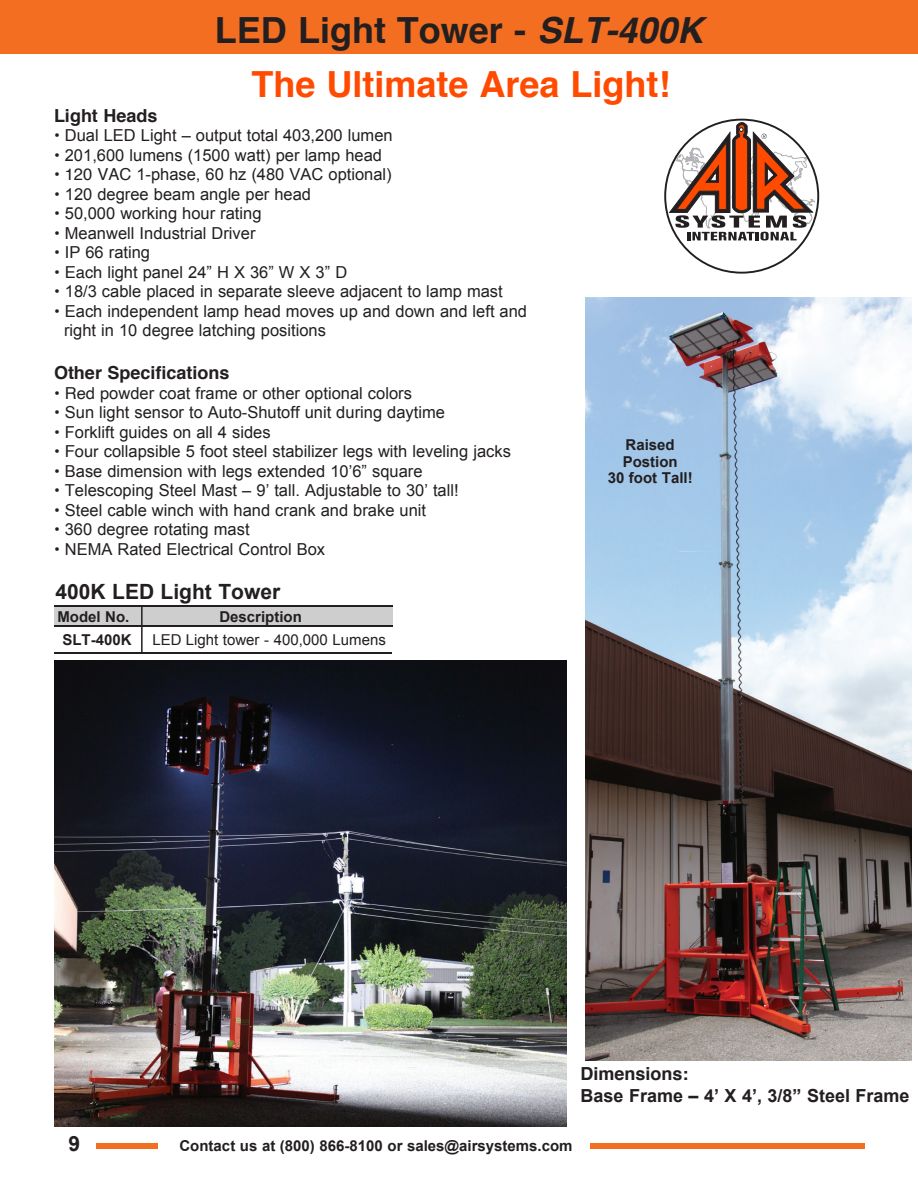
<style>
.page{position:relative;width:918px;height:1188px;background:#fff}
.page>*{position:absolute;margin:0;border:0;box-sizing:border-box;transform-origin:0 0}
.t1{font:700 36px "Helvetica";color:#231f20}
.t2{font:700 36px "Helvetica";color:#ff4a00}
.t3{font:700 21px "Arial";color:#231f20}
.t4{font:700 18px "Helvetica";color:#231f20}
.t5{font:700 18px "Arial";color:#231f20}
.t6{font:16.5px/19.5px "Arial";color:#231f20}
.t7{font:700 15px/16.5px "Arial";color:#231f20;text-align:center}
.t8{font:15px "Arial";color:#231f20}
.s1{font-style:italic}
.s2{font-family:"Helvetica"}
</style>
<div class="page">
<img style="left:585px;top:297px;width:326px;height:764px">
<svg style="left:669px;top:121px;width:146px;height:120px"></svg>
<div style="left:0;top:0;width:918px;height:54px;background:#f36e21"></div>
<div style="left:54px;top:606px;width:338px;height:20px;background:#cfcece"></div>
<hr style="left:54px;top:605px;width:338px;height:1px;background:#231f20">
<hr style="left:54px;top:625px;width:338px;height:1px;background:#231f20">
<hr style="left:141px;top:606px;width:2px;height:47px;background:#231f20">
<hr style="left:54px;top:652px;width:338px;height:2px;background:#231f20">
<div style="left:54px;top:1143px;width:810px;height:6px;background:#f36e21"></div>
<div style="left:52px;top:1134px;width:44px;height:23px;background:#fff"></div>
<div style="left:158px;top:1134px;width:431px;height:24px;background:#fff"></div>
<img style="left:54px;top:661px;width:513px;height:465px">
<h1 class="t1" style="left:215px;top:1px;width:490px">LED Light Tower - <span class="s1">SLT-400K</span></h1>
<h1 class="t2" style="left:251px;top:55px;width:421px">The Ultimate Area Light!</h1>
<p class="t4" style="left:54px;top:101px;width:105px">Light Heads</p>
<p class="t6" style="left:54px;top:126px;width:340px"><span class="s2">•</span> Dual LED Light – output total 403,200 lumen</p>
<p class="t6" style="left:54px;top:145px;width:330px"><span class="s2">•</span> 201,600 lumens (1500 watt) per lamp head</p>
<p class="t6" style="left:54px;top:165px;width:339px"><span class="s2">• 120 VAC</span> 1-phase, 60 hz <span class="s2">(</span>480 VAC optional)</p>
<p class="t6" style="left:54px;top:184px;width:259px"><span class="s2">•</span> 120 degree beam angle per head</p>
<p class="t6" style="left:54px;top:204px;width:209px"><span class="s2">•</span> 50,000 working hour rating</p>
<p class="t6" style="left:54px;top:223px;width:203px"><span class="s2">•</span> Meanwell Industrial Driver</p>
<p class="t6" style="left:54px;top:243px;width:98px"><span class="s2">•</span> IP 66 rating</p>
<p class="t6" style="left:54px;top:262px;width:295px"><span class="s2">• Each l</span>ight panel 24” H X 36” W X 3” D</p>
<p class="t6" style="left:54px;top:282px;width:450px"><span class="s2">•</span> 18/3 cable placed in separate sleeve adjacent to lamp mast</p>
<p class="t6" style="left:64px;top:301px;width:465px;text-indent:-10px"><span class="s2">•</span> Each independent lamp head moves up and down and left and right in 10 degree latching positions</p>
<p class="t4" style="left:54px;top:358px;width:177px">Other Specifications</p>
<p class="t6" style="left:54px;top:383px;width:359px"><span class="s2">• Red p</span>owder coat frame or other optional colors</p>
<p class="t6" style="left:54px;top:403px;width:393px"><span class="s2">•</span> Sun light sensor to Auto-Shutoff unit during daytime</p>
<p class="t6" style="left:54px;top:422px;width:218px"><span class="s2">•</span> Forklift guides on all 4 sides</p>
<p class="t6" style="left:54px;top:442px;width:458px"><span class="s2">• Four</span> collapsible 5 foot steel stabilizer legs with leveling jacks</p>
<p class="t6" style="left:54px;top:461px;width:370px"><span class="s2">•</span> Base dimension with legs extended 10’6” square</p>
<p class="t6" style="left:54px;top:481px;width:406px"><span class="s2">•</span> Telescoping Steel Mast – 9’ tall. Adjustable to 30’ tall!</p>
<p class="t6" style="left:54px;top:500px;width:374px"><span class="s2">•</span> Steel cable winch with hand crank and brake unit</p>
<p class="t6" style="left:54px;top:520px;width:197px"><span class="s2">•</span> 360 degree rotating mast</p>
<p class="t6" style="left:54px;top:539px;width:273px"><span class="s2">•</span> NEMA Rated Electrical Control Box</p>
<p class="t3" style="left:56px;top:578px;width:226px">400K LED Light Tower</p>
<p class="t7" style="left:57px;top:609px;width:74px">Model No.</p>
<p class="t7" style="left:219px;top:609px;width:84px">Description</p>
<p class="t7" style="left:62px;top:632px;width:71px">SLT-400K</p>
<p class="t8" style="left:152px;top:630px;width:235px">LED Light tower - 400,000 Lumens</p>
<p class="t7" style="left:608px;top:437px;width:87px">Raised<br>Postion<br>30 foot Tall!</p>
<p class="t4" style="left:580px;top:1059px;width:110px">Dimensions:</p>
<p class="t5" style="left:580px;top:1083px;width:331px">Base Frame – 4’ X 4’, 3/8” Steel Frame</p>
<p class="t3" style="left:68px;top:1130px;width:13px">9</p>
<p class="t7" style="left:179px;top:1138px;width:395px">Contact us at (800) 866-8100 or sales@airsystems.com</p>
</div>
